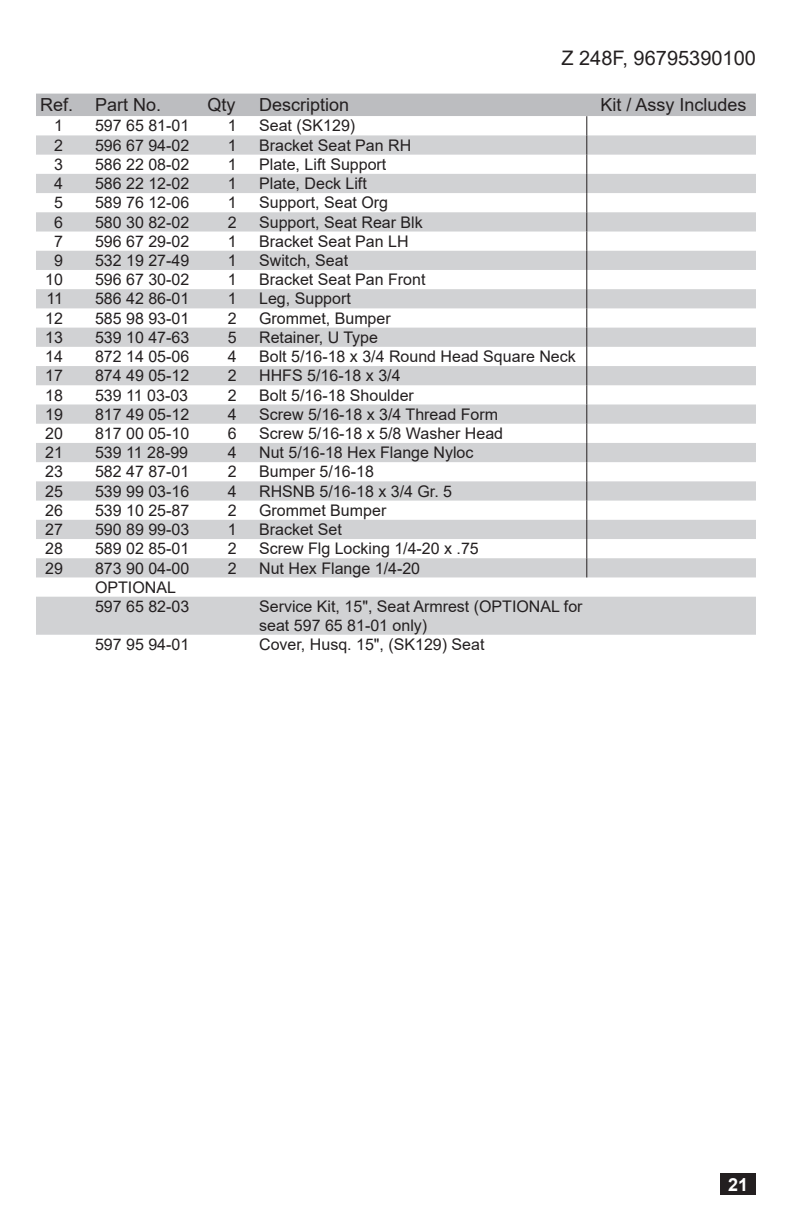
<style>
.page{position:relative;width:792px;height:1224px;background:#fff}
.page>*{position:absolute;margin:0;border:0;box-sizing:border-box;transform-origin:0 0}
.t1{font:20px "Arial";color:#231f20}
.Part_Head{font:18px "Arial";color:#231f20}
.t2{font:700 18px "Arial";color:#fff}
.PARTS{font:16px/19.2px "Arial";color:#231f20}
.Bullet{font:16px "Arial";color:#231f20}
</style>
<div class="page">
<div style="left:721px;top:1174px;width:35px;height:21px;background:#231f20"></div>
<svg style="left:36px;top:577px;width:720px;height:58px;fill:#d1d2d4"></svg>
<svg style="left:36px;top:94px;width:720px;height:483px"></svg>
<p class="t1" style="left:561px;top:44px;width:196px">Z 248F, 96795390100</p>
<p class="Part_Head" style="left:40px;top:93px;width:35px">Ref.</p>
<p class="Part_Head" style="left:95px;top:93px;width:68px">Part No.</p>
<p class="Part_Head" style="left:207px;top:93px;width:30px">Qty</p>
<p class="Part_Head" style="left:259px;top:93px;width:92px">Description</p>
<p class="Part_Head" style="left:601px;top:93px;width:148px">Kit / Assy Includes</p>
<p class="Bullet" style="left:54px;top:115px;width:10px">1</p>
<p class="PARTS" style="left:95px;top:116px;width:96px">597 65 81-01</p>
<p class="PARTS" style="left:228px;top:116px;width:10px">1</p>
<p class="PARTS" style="left:259px;top:116px;width:98px">Seat (SK129)</p>
<p class="Bullet" style="left:54px;top:134px;width:10px">2</p>
<p class="PARTS" style="left:95px;top:135px;width:96px">596 67 94-02</p>
<p class="PARTS" style="left:228px;top:135px;width:10px">1</p>
<p class="PARTS" style="left:259px;top:135px;width:154px">Bracket Seat Pan RH</p>
<p class="Bullet" style="left:54px;top:153px;width:10px">3</p>
<p class="PARTS" style="left:95px;top:155px;width:96px">586 22 08-02</p>
<p class="PARTS" style="left:228px;top:155px;width:10px">1</p>
<p class="PARTS" style="left:259px;top:155px;width:129px">Plate, Lift Support</p>
<p class="Bullet" style="left:54px;top:172px;width:10px">4</p>
<p class="PARTS" style="left:95px;top:174px;width:96px">586 22 12-02</p>
<p class="PARTS" style="left:228px;top:174px;width:10px">1</p>
<p class="PARTS" style="left:259px;top:174px;width:109px">Plate, Deck Lift</p>
<p class="Bullet" style="left:54px;top:192px;width:10px">5</p>
<p class="PARTS" style="left:95px;top:193px;width:96px">589 76 12-06</p>
<p class="PARTS" style="left:228px;top:193px;width:10px">1</p>
<p class="PARTS" style="left:259px;top:193px;width:130px">Support, Seat Org</p>
<p class="Bullet" style="left:54px;top:211px;width:10px">6</p>
<p class="PARTS" style="left:95px;top:212px;width:96px">580 30 82-02</p>
<p class="PARTS" style="left:228px;top:212px;width:10px">2</p>
<p class="PARTS" style="left:259px;top:212px;width:165px">Support, Seat Rear Blk</p>
<p class="Bullet" style="left:54px;top:230px;width:10px">7</p>
<p class="PARTS" style="left:95px;top:231px;width:96px">596 67 29-02</p>
<p class="PARTS" style="left:228px;top:231px;width:10px">1</p>
<p class="PARTS" style="left:259px;top:231px;width:151px">Bracket Seat Pan LH</p>
<p class="Bullet" style="left:54px;top:249px;width:10px">9</p>
<p class="PARTS" style="left:95px;top:251px;width:96px">532 19 27-49</p>
<p class="PARTS" style="left:228px;top:251px;width:10px">1</p>
<p class="PARTS" style="left:259px;top:251px;width:90px">Switch, Seat</p>
<p class="Bullet" style="left:45px;top:269px;width:19px">10</p>
<p class="PARTS" style="left:95px;top:270px;width:96px">596 67 30-02</p>
<p class="PARTS" style="left:228px;top:270px;width:10px">1</p>
<p class="PARTS" style="left:259px;top:270px;width:168px">Bracket Seat Pan Front</p>
<p class="Bullet" style="left:46px;top:288px;width:18px">11</p>
<p class="PARTS" style="left:95px;top:289px;width:96px">586 42 86-01</p>
<p class="PARTS" style="left:228px;top:289px;width:10px">1</p>
<p class="PARTS" style="left:259px;top:289px;width:93px">Leg, Support</p>
<p class="Bullet" style="left:45px;top:307px;width:19px">12</p>
<p class="PARTS" style="left:95px;top:308px;width:96px">585 98 93-01</p>
<p class="PARTS" style="left:228px;top:308px;width:10px">2</p>
<p class="PARTS" style="left:259px;top:308px;width:133px">Grommet, Bumper</p>
<p class="Bullet" style="left:45px;top:326px;width:19px">13</p>
<p class="PARTS" style="left:95px;top:328px;width:96px">539 10 47-63</p>
<p class="PARTS" style="left:228px;top:328px;width:10px">5</p>
<p class="PARTS" style="left:259px;top:328px;width:120px">Retainer, U Type</p>
<p class="Bullet" style="left:45px;top:345px;width:19px">14</p>
<p class="PARTS" style="left:95px;top:347px;width:96px">872 14 05-06</p>
<p class="PARTS" style="left:228px;top:347px;width:10px">4</p>
<p class="PARTS" style="left:259px;top:347px;width:318px">Bolt 5/16-18 x 3/4 Round Head Square Neck</p>
<p class="Bullet" style="left:45px;top:365px;width:19px">17</p>
<p class="PARTS" style="left:95px;top:366px;width:96px">874 49 05-12</p>
<p class="PARTS" style="left:228px;top:366px;width:10px">2</p>
<p class="PARTS" style="left:259px;top:366px;width:143px">HHFS 5/16-18 x 3/4</p>
<p class="Bullet" style="left:45px;top:384px;width:19px">18</p>
<p class="PARTS" style="left:95px;top:385px;width:95px">539 11 03-03</p>
<p class="PARTS" style="left:228px;top:385px;width:10px">2</p>
<p class="PARTS" style="left:259px;top:385px;width:156px">Bolt 5/16-18 Shoulder</p>
<p class="Bullet" style="left:45px;top:403px;width:19px">19</p>
<p class="PARTS" style="left:95px;top:404px;width:96px">817 49 05-12</p>
<p class="PARTS" style="left:228px;top:404px;width:10px">4</p>
<p class="PARTS" style="left:259px;top:404px;width:240px">Screw 5/16-18 x 3/4 Thread Form</p>
<p class="Bullet" style="left:45px;top:422px;width:19px">20</p>
<p class="PARTS" style="left:95px;top:424px;width:96px">817 00 05-10</p>
<p class="PARTS" style="left:228px;top:424px;width:10px">6</p>
<p class="PARTS" style="left:259px;top:424px;width:245px">Screw 5/16-18 x 5/8 Washer Head</p>
<p class="Bullet" style="left:45px;top:442px;width:19px">21</p>
<p class="PARTS" style="left:95px;top:443px;width:95px">539 11 28-99</p>
<p class="PARTS" style="left:228px;top:443px;width:10px">4</p>
<p class="PARTS" style="left:259px;top:443px;width:216px">Nut 5/16-18 Hex Flange Nyloc</p>
<p class="Bullet" style="left:45px;top:461px;width:19px">23</p>
<p class="PARTS" style="left:95px;top:462px;width:96px">582 47 87-01</p>
<p class="PARTS" style="left:228px;top:462px;width:10px">2</p>
<p class="PARTS" style="left:259px;top:462px;width:116px">Bumper 5/16-18</p>
<p class="Bullet" style="left:45px;top:480px;width:19px">25</p>
<p class="PARTS" style="left:95px;top:481px;width:96px">539 99 03-16</p>
<p class="PARTS" style="left:228px;top:481px;width:10px">4</p>
<p class="PARTS" style="left:259px;top:481px;width:194px">RHSNB 5/16-18 x 3/4 Gr. 5</p>
<p class="Bullet" style="left:45px;top:499px;width:19px">26</p>
<p class="PARTS" style="left:95px;top:501px;width:96px">539 10 25-87</p>
<p class="PARTS" style="left:228px;top:501px;width:10px">2</p>
<p class="PARTS" style="left:259px;top:501px;width:129px">Grommet Bumper</p>
<p class="Bullet" style="left:45px;top:518px;width:19px">27</p>
<p class="PARTS" style="left:95px;top:520px;width:96px">590 89 99-03</p>
<p class="PARTS" style="left:228px;top:520px;width:10px">1</p>
<p class="PARTS" style="left:259px;top:520px;width:84px">Bracket Set</p>
<p class="Bullet" style="left:45px;top:538px;width:19px">28</p>
<p class="PARTS" style="left:95px;top:539px;width:96px">589 02 85-01</p>
<p class="PARTS" style="left:228px;top:539px;width:10px">2</p>
<p class="PARTS" style="left:259px;top:539px;width:221px">Screw Flg Locking 1/4-20 x .75</p>
<p class="Bullet" style="left:45px;top:557px;width:19px">29</p>
<p class="PARTS" style="left:95px;top:558px;width:96px">873 90 04-00</p>
<p class="PARTS" style="left:228px;top:558px;width:10px">2</p>
<p class="PARTS" style="left:259px;top:558px;width:162px">Nut Hex Flange 1/4-20</p>
<p class="PARTS" style="left:95px;top:578px;width:82px">OPTIONAL</p>
<p class="PARTS" style="left:95px;top:597px;width:96px">597 65 82-03</p>
<p class="PARTS" style="left:259px;top:597px;width:325px">Service Kit, 15", Seat Armrest (OPTIONAL for seat 597 65 81-01 only)</p>
<p class="PARTS" style="left:95px;top:635px;width:96px">597 95 94-01</p>
<p class="PARTS" style="left:259px;top:635px;width:227px">Cover, Husq. 15", (SK129) Seat</p>
<p class="t2" style="left:728px;top:1172px;width:22px">21</p>
</div>
